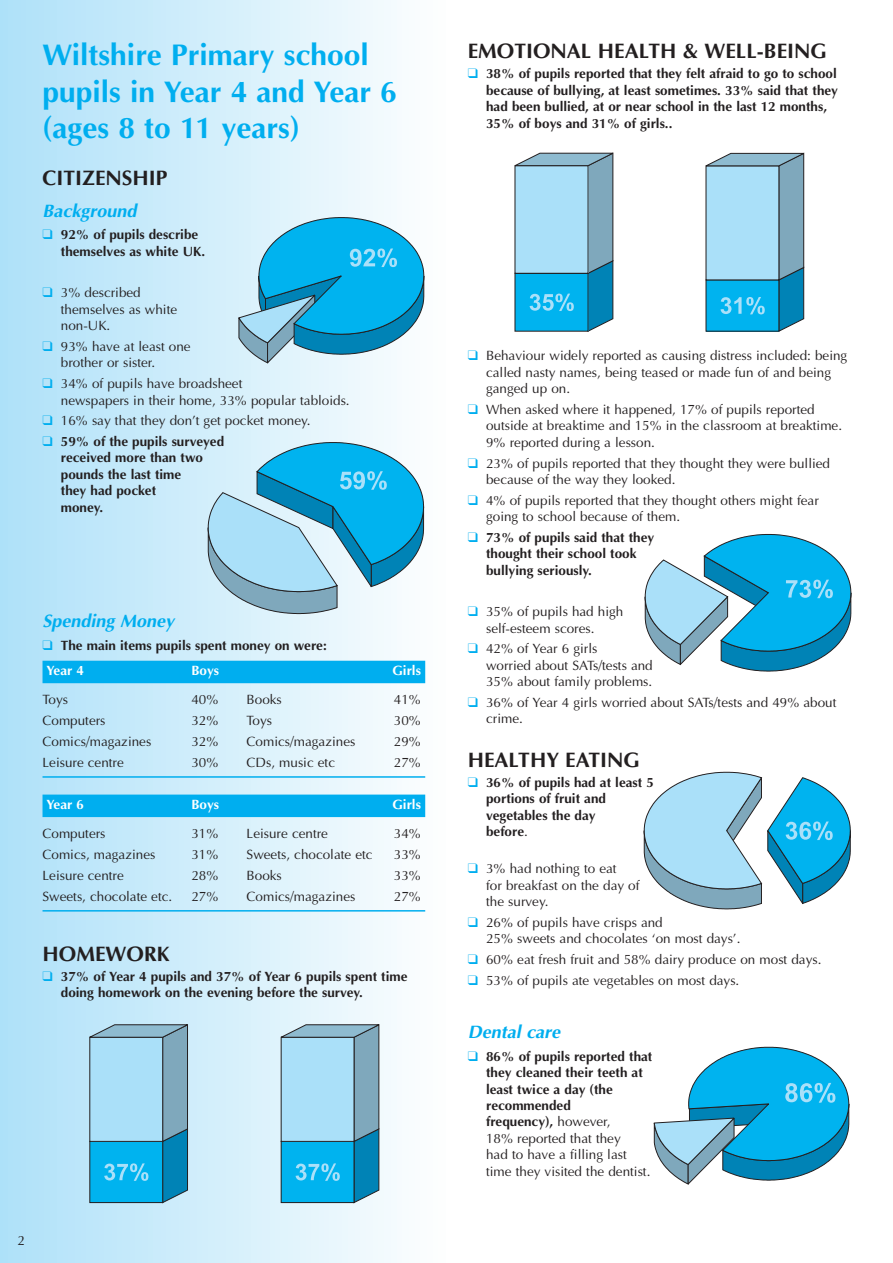
<style>
.page{position:relative;width:893px;height:1263px;background:#fff}
.page>*{position:absolute;margin:0;border:0;box-sizing:border-box;transform-origin:0 0}
.t1{font:700 30px/36.5px "Optima";color:#00aeef}
.t2{font:700 21px "Optima";color:#231f20}
.t3{font:italic 700 18px "Optima";color:#00aeef}
.t4{font:13.5px/16.4px "Optima";color:#231f20}
.t5{font:700 13.5px/16.4px "Optima";color:#231f20}
.t6{font:700 13.5px "Optima";color:#fff}
.s1{color:#00aeef}
.s2{color:#fff}
.s3{font-weight:400}
</style>
<div class="page">
<div style="left:0;top:0;width:447px;height:1263px;background:linear-gradient(to right,#aee1f9,#fdfefe)"></div>
<div style="left:43px;top:661px;width:382px;height:22px;background:#00aeef"></div>
<hr style="left:43px;top:776px;width:382px;height:2px;background:#00aeef">
<div style="left:43px;top:794px;width:382px;height:23px;background:#00aeef"></div>
<hr style="left:43px;top:910px;width:382px;height:1px;background:#00aeef">
<svg style="left:644px;top:534px;width:208px;height:138px"></svg>
<svg style="left:238px;top:217px;width:187px;height:148px;background:#4fbae0"></svg>
<svg style="left:207px;top:442px;width:217px;height:172px;background:#78c7e5"></svg>
<svg style="left:643px;top:771px;width:208px;height:139px"></svg>
<svg style="left:654px;top:1047px;width:196px;height:138px"></svg>
<svg style="left:86px;top:1023px;width:105px;height:180px;background:#6dbddd"></svg>
<svg style="left:278px;top:1023px;width:104px;height:180px;background:#6cbad9"></svg>
<svg style="left:514px;top:152px;width:100px;height:180px;background:#6fbede"></svg>
<svg style="left:705px;top:152px;width:100px;height:180px;background:#74c0de"></svg>
<h1 class="t1" style="left:43px;top:37px;width:356px">Wiltshire Primary school pupils in Year 4 and Year 6 (ages 8 to 11 years)</h1>
<h2 class="t2" style="left:43px;top:165px;width:126px">CITIZENSHIP</h2>
<h3 class="t3" style="left:43px;top:200px;width:96px">Background</h3>
<p class="t5" style="left:61px;top:227px;width:146px;text-indent:-18px"><span class="s1">❑</span> 92% of pupils describe themselves as white UK.</p>
<p class="t4" style="left:61px;top:284px;width:118px;text-indent:-18px"><span class="s1">❑</span> 3% described themselves as white non-UK.</p>
<p class="t4" style="left:61px;top:338px;width:131px;text-indent:-18px"><span class="s1">❑</span> 93% have at least one brother or sister.</p>
<p class="t4" style="left:61px;top:375px;width:290px;text-indent:-18px"><span class="s1">❑</span> 34% of pupils have broadsheet<br>newspapers in their home, 33% popular tabloids.</p>
<p class="t4" style="left:43px;top:412px;width:270px"><span class="s1">❑</span> 16% say that they don’t get pocket money.</p>
<p class="t5" style="left:61px;top:433px;width:165px;text-indent:-18px"><span class="s1">❑</span> 59% of the pupils surveyed received more than two pounds the last time<br>they had pocket<br>money.</p>
<h3 class="t3" style="left:43px;top:610px;width:133px">Spending Money</h3>
<p class="t5" style="left:43px;top:633px;width:286px;line-height:24.9px"><span class="s1">❑</span> The main items pupils spent money on were:<br><span class="s2">Year 4</span></p>
<p class="t6" style="left:191px;top:662px;width:29px">Boys</p>
<p class="t6" style="left:392px;top:662px;width:30px">Girls</p>
<p class="t4" style="left:43px;top:691px;width:27px">Toys</p>
<p class="t4" style="left:191px;top:691px;width:29px">40%</p>
<p class="t4" style="left:247px;top:691px;width:37px">Books</p>
<p class="t4" style="left:394px;top:691px;width:29px">41%</p>
<p class="t4" style="left:43px;top:712px;width:65px">Computers</p>
<p class="t4" style="left:191px;top:712px;width:29px">32%</p>
<p class="t4" style="left:247px;top:712px;width:27px">Toys</p>
<p class="t4" style="left:394px;top:712px;width:29px">30%</p>
<p class="t4" style="left:43px;top:733px;width:110px">Comics/magazines</p>
<p class="t4" style="left:191px;top:733px;width:29px">32%</p>
<p class="t4" style="left:247px;top:733px;width:110px">Comics/magazines</p>
<p class="t4" style="left:394px;top:733px;width:29px">29%</p>
<p class="t4" style="left:43px;top:754px;width:83px">Leisure centre</p>
<p class="t4" style="left:191px;top:754px;width:29px">30%</p>
<p class="t4" style="left:247px;top:754px;width:90px">CDs, music etc</p>
<p class="t4" style="left:394px;top:754px;width:29px">27%</p>
<p class="t6" style="left:46px;top:796px;width:39px">Year 6</p>
<p class="t6" style="left:191px;top:796px;width:29px">Boys</p>
<p class="t6" style="left:392px;top:796px;width:30px">Girls</p>
<p class="t4" style="left:43px;top:825px;width:65px">Computers</p>
<p class="t4" style="left:191px;top:825px;width:29px">31%</p>
<p class="t4" style="left:247px;top:825px;width:83px">Leisure centre</p>
<p class="t4" style="left:394px;top:825px;width:29px">34%</p>
<p class="t4" style="left:43px;top:846px;width:114px">Comics, magazines</p>
<p class="t4" style="left:191px;top:846px;width:29px">31%</p>
<p class="t4" style="left:247px;top:846px;width:128px">Sweets, chocolate etc</p>
<p class="t4" style="left:394px;top:846px;width:29px">33%</p>
<p class="t4" style="left:43px;top:867px;width:83px">Leisure centre</p>
<p class="t4" style="left:191px;top:867px;width:29px">28%</p>
<p class="t4" style="left:247px;top:867px;width:37px">Books</p>
<p class="t4" style="left:394px;top:867px;width:29px">33%</p>
<p class="t4" style="left:43px;top:888px;width:131px">Sweets, chocolate etc.</p>
<p class="t4" style="left:191px;top:888px;width:29px">27%</p>
<p class="t4" style="left:247px;top:888px;width:110px">Comics/magazines</p>
<p class="t4" style="left:394px;top:888px;width:29px">27%</p>
<h2 class="t2" style="left:43px;top:941px;width:129px">HOMEWORK</h2>
<p class="t5" style="left:61px;top:968px;width:348px;text-indent:-18px"><span class="s1">❑</span> 37% of Year 4 pupils and 37% of Year 6 pupils spent time doing homework on the evening before the survey.</p>
<p class="t4" style="left:18px;top:1232px;width:9px">2</p>
<h2 class="t2" style="left:468px;top:39px;width:361px">EMOTIONAL HEALTH &amp; WELL-BEING</h2>
<p class="t5" style="left:486px;top:65px;width:353px;text-indent:-18px"><span class="s1">❑</span> 38% of pupils reported that they felt afraid to go to school because of bullying, at least sometimes. 33% said that they had been bullied, at or near school in the last 12 months, 35% of boys and 31% of girls..</p>
<p class="t4" style="left:486px;top:348px;width:363px;text-indent:-18px"><span class="s1">❑</span> Behaviour widely reported as causing distress included: being called nasty names, being teased or made fun of and being ganged up on.</p>
<p class="t4" style="left:486px;top:401px;width:357px;text-indent:-18px"><span class="s1">❑</span> When asked where it happened, 17% of pupils reported outside at breaktime and 15% in the classroom at breaktime.<br>9% reported during a lesson.</p>
<p class="t4" style="left:486px;top:455px;width:345px;text-indent:-18px"><span class="s1">❑</span> 23% of pupils reported that they thought they were bullied because of the way they looked.</p>
<p class="t4" style="left:486px;top:492px;width:334px;text-indent:-18px"><span class="s1">❑</span> 4% of pupils reported that they thought others might fear going to school because of them.</p>
<p class="t5" style="left:486px;top:529px;width:170px;text-indent:-18px"><span class="s1">❑</span> 73% of pupils said that they thought their school took bullying seriously.</p>
<p class="t4" style="left:486px;top:603px;width:139px;text-indent:-18px"><span class="s1">❑</span> 35% of pupils had high self-esteem scores.</p>
<p class="t4" style="left:486px;top:640px;width:168px;text-indent:-18px"><span class="s1">❑</span> 42% of Year 6 girls<br>worried about SATs/tests and<br>35% about family problems.</p>
<p class="t4" style="left:486px;top:694px;width:352px;text-indent:-18px"><span class="s1">❑</span> 36% of Year 4 girls worried about SATs/tests and 49% about crime.</p>
<h2 class="t2" style="left:468px;top:747px;width:174px">HEALTHY EATING</h2>
<p class="t5" style="left:486px;top:774px;width:169px;text-indent:-18px"><span class="s1">❑</span> 36% of pupils had at least 5 portions of fruit and vegetables the day<br>before<span class="s3">.</span></p>
<p class="t4" style="left:486px;top:860px;width:155px;text-indent:-18px"><span class="s1">❑</span> 3% had nothing to eat<br>for breakfast on the day of the survey.</p>
<p class="t4" style="left:486px;top:914px;width:256px;text-indent:-18px"><span class="s1">❑</span> 26% of pupils have crisps and<br>25% sweets and chocolates ‘on most days’.</p>
<p class="t4" style="left:468px;top:951px;width:355px"><span class="s1">❑</span> 60% eat fresh fruit and 58% dairy produce on most days.</p>
<p class="t4" style="left:468px;top:972px;width:273px"><span class="s1">❑</span> 53% of pupils ate vegetables on most days.</p>
<h3 class="t3" style="left:468px;top:1021px;width:94px">Dental care</h3>
<p class="t5" style="left:486px;top:1048px;width:168px;text-indent:-18px"><span class="s1">❑</span> 86% of pupils reported that they cleaned their teeth at least twice a day (the recommended<br>frequency), <span class="s3">however,<br>18% reported that they<br>had to have a filling last time they visited the dentist.</span></p>
</div>
